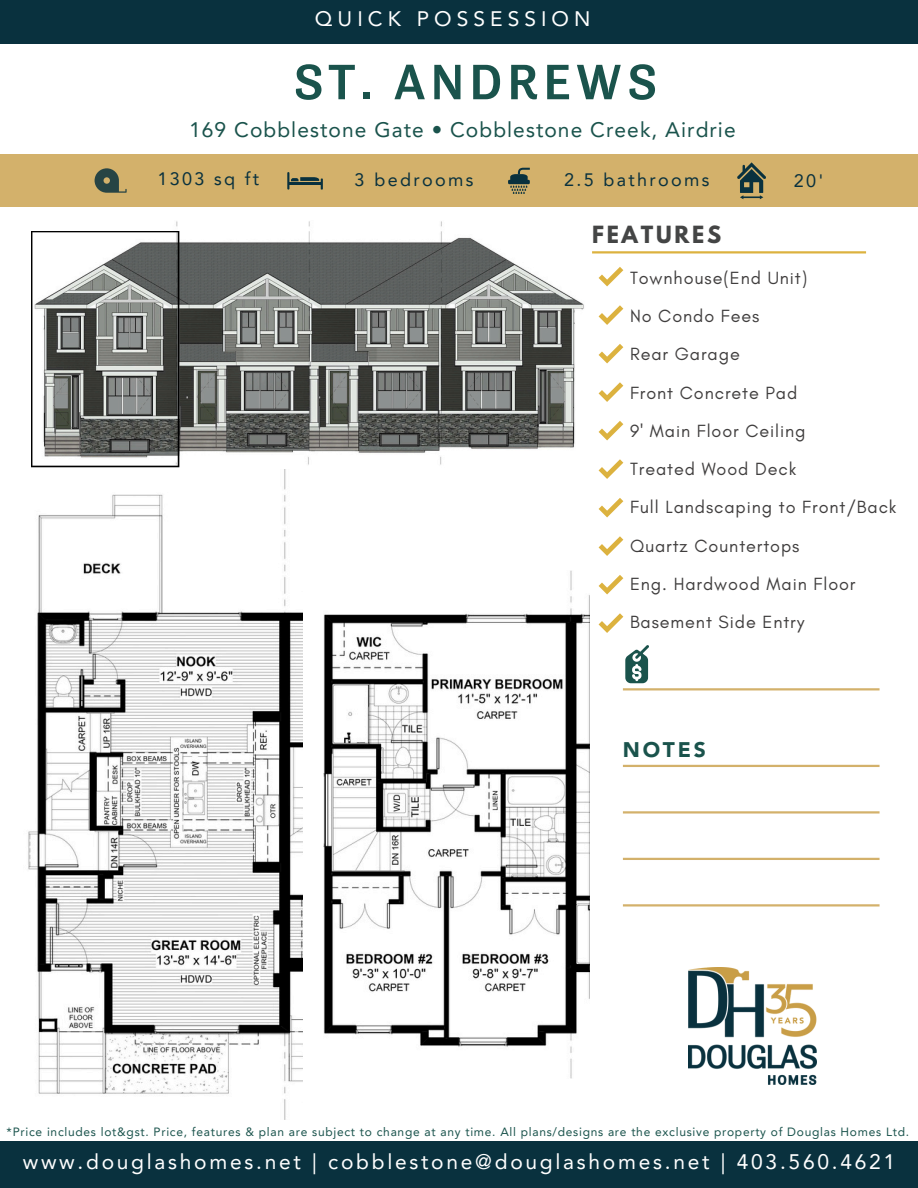
<style>
.page{position:relative;width:918px;height:1188px;background:#fff}
.page>*{position:absolute;margin:0;border:0;box-sizing:border-box;transform-origin:0 0}
.t1{font:51px "Tenso Regular 5";letter-spacing:.1em;color:#1a534c}
.t2{font:21px "Avenir LT Pro";letter-spacing:.13em;color:#fff}
.t3{font:21px "Avenir LT Pro";letter-spacing:.05em;color:#1a534c}
.t4{font:21px "Avenir LT Pro";letter-spacing:.24em;color:#fff}
.t5{font:700 21px "League Spartan";letter-spacing:.13em;color:#444545}
.t6{font:900 21px "Avenir LT Std";letter-spacing:.13em;color:#1a534c}
.t7{font:18px/38.2px "Glacial Indifference";letter-spacing:.05em;color:#403e3e}
.t8{font:18px "Avenir LT Pro";letter-spacing:.13em;color:#09313e}
.t9{font:12px "Avenir LT Pro";letter-spacing:.06em;color:#1a534c}
</style>
<div class="page">
<div style="left:0;top:154px;width:918px;height:53px;background:#d3b16b"></div>
<div style="left:0;top:1142px;width:918px;height:46px;background:#09313e"></div>
<div style="left:0;top:0;width:918px;height:44px;background:#09313e"></div>
<svg style="left:625px;top:645px;width:24px;height:38px"></svg>
<svg style="left:287px;top:172px;width:36px;height:18px"></svg>
<svg style="left:510px;top:168px;width:20px;height:26px"></svg>
<svg style="left:95px;top:168px;width:32px;height:25px"></svg>
<svg style="left:737px;top:162px;width:29px;height:37px"></svg>
<img style="left:689px;top:968px;width:127px;height:117px">
<hr style="left:623px;top:688px;width:257px;height:2px;background:#c99e47">
<hr style="left:623px;top:765px;width:257px;height:2px;background:#c99e47">
<hr style="left:623px;top:811px;width:257px;height:3px;background:#c99e47">
<hr style="left:623px;top:858px;width:257px;height:2px;background:#c99e47">
<hr style="left:623px;top:904px;width:257px;height:3px;background:#c99e47">
<hr style="left:592px;top:251px;width:274px;height:3px;background:#d49f0f">
<svg style="left:599px;top:267px;width:24px;height:19px"></svg>
<svg style="left:599px;top:305px;width:24px;height:20px"></svg>
<svg style="left:599px;top:344px;width:24px;height:19px"></svg>
<svg style="left:599px;top:382px;width:24px;height:20px"></svg>
<svg style="left:599px;top:421px;width:24px;height:19px"></svg>
<svg style="left:599px;top:459px;width:24px;height:20px"></svg>
<svg style="left:599px;top:498px;width:24px;height:19px"></svg>
<svg style="left:599px;top:536px;width:24px;height:20px"></svg>
<svg style="left:599px;top:575px;width:24px;height:19px"></svg>
<svg style="left:599px;top:613px;width:24px;height:20px"></svg>
<img style="left:176px;top:221px;width:408px;height:246px">
<svg style="left:31px;top:231px;width:148px;height:236px"></svg>
<img style="left:28px;top:469px;width:275px;height:650px">
<img style="left:324px;top:571px;width:265px;height:507px">
<p class="t4" style="left:315px;top:11px;width:277px">QUICK POSSESSION</p>
<p class="t1" style="left:293px;top:60px;width:365px">ST. ANDREWS</p>
<p class="t3" style="left:189px;top:122px;width:548px">169 Cobblestone Gate • Cobblestone Creek, Airdrie</p>
<h3 class="t8" style="left:157px;top:171px;width:103px">1303 sq ft</h3>
<h1 class="t8" style="left:355px;top:173px;width:120px">3 bedrooms</h1>
<h4 class="t8" style="left:564px;top:173px;width:147px">2.5 bathrooms</h4>
<p class="t8" style="left:794px;top:173px;width:31px">20'</p>
<h2 class="t5" style="left:592px;top:224px;width:131px">FEATURES</h2>
<p class="t7" style="left:630px;top:258px;width:268px">Townhouse(End Unit)<br>No Condo Fees<br>Rear Garage<br>Front Concrete Pad<br>9' Main Floor Ceiling<br>Treated Wood Deck<br>Full Landscaping to Front/Back<br>Quartz Countertops<br>Eng. Hardwood Main Floor<br>Basement Side Entry</p>
<h5 class="t6" style="left:623px;top:741px;width:84px">NOTES</h5>
<h5 class="t9" style="left:7px;top:1127px;width:904px">*Price includes lot&amp;gst. Price, features &amp; plan are subject to change at any time. All plans/designs are the exclusive property of Douglas Homes Ltd.</h5>
<p class="t2" style="left:23px;top:1154px;width:874px">www.douglashomes.net | cobblestone@douglashomes.net | 403.560.4621</p>
</div>
